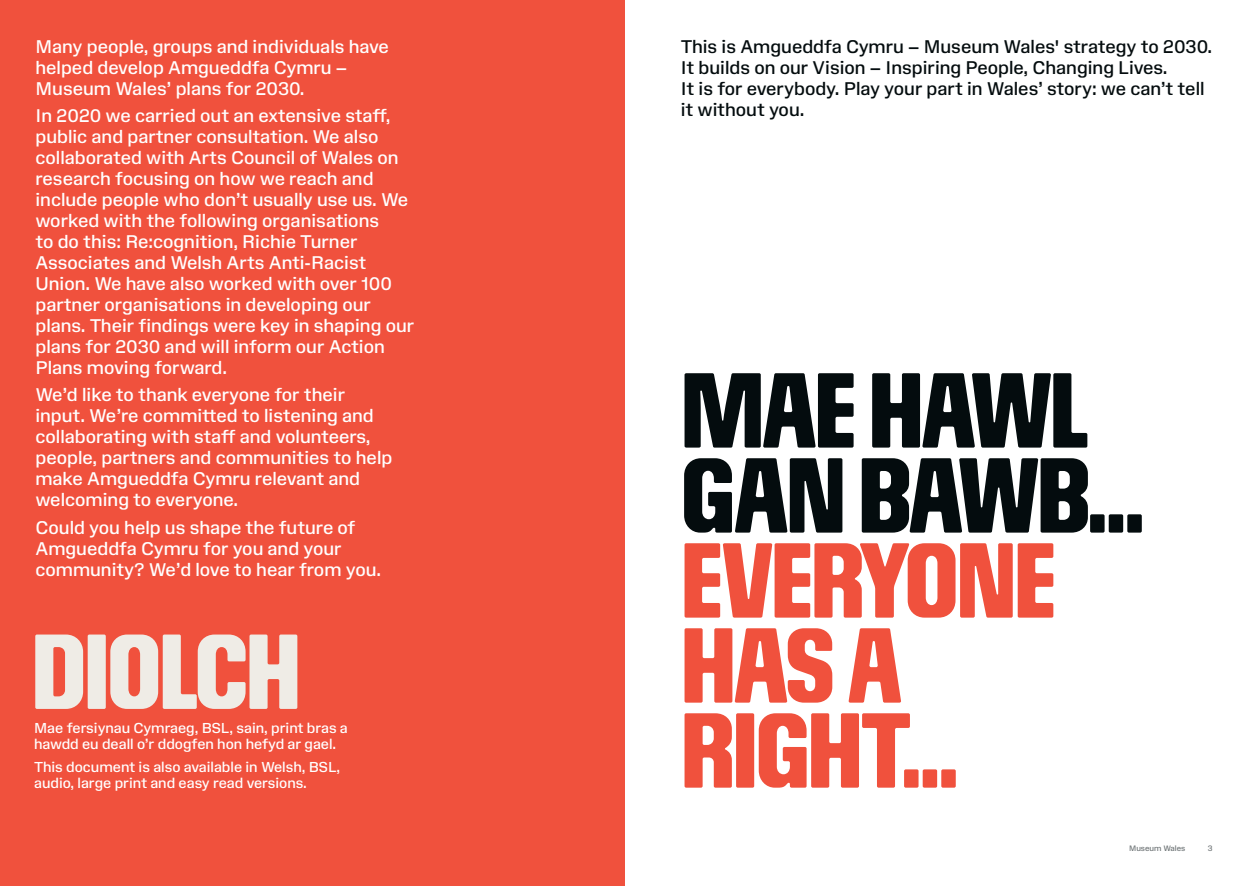
<style>
.page{position:relative;width:1248px;height:886px;background:#fff}
.page>*{position:absolute;margin:0;border:0;box-sizing:border-box;transform-origin:0 0}
.t1{font:106.25px/85px "Amgueddfa Headline Cymru";letter-spacing:-.025em;color:#f0513d}
.t2{font:106.25px/85px "Amgueddfa Headline Wales";letter-spacing:-.035em;color:#040c0e}
.t3{font:106.25px "Amgueddfa Headline Wales";letter-spacing:-.025em;color:#efece6}
.t4{font:17.5px/21px "Amgueddfa Body";color:#fff}
.t5{font:17.5px/21px "Amgueddfa Body";color:#040c0e}
.t6{font:13.75px/16.2px "Amgueddfa Body";color:#fff}
.t7{font:7.5px "Amgueddfa Body";color:#6d7375}
</style>
<div class="page">
<div style="left:0;top:0;width:624px;height:886px;background:#f0513d"></div>
<p class="t4" style="left:35px;top:36px;width:355px">Many people, groups and individuals have helped develop Amgueddfa Cymru –<br>Museum Wales’ plans for 2030.</p>
<p class="t4" style="left:35px;top:105px;width:380px">In 2020 we carried out an extensive staff, public and partner consultation. We also collaborated with Arts Council of Wales on research focusing on how we reach and include people who don’t usually use us. We worked with the following organisations<br>to do this: Re:cognition, Richie Turner Associates and Welsh Arts Anti-Racist Union. We have also worked with over 100 partner organisations in developing our plans. Their findings were key in shaping our plans for 2030 and will inform our Action Plans moving forward.</p>
<p class="t4" style="left:35px;top:385px;width:358px">We’d like to thank everyone for their input. We’re committed to listening and collaborating with staff and volunteers, people, partners and communities to help make Amgueddfa Cymru relevant and welcoming to everyone.</p>
<p class="t4" style="left:35px;top:517px;width:347px">Could you help us shape the future of<br>Amgueddfa Cymru for you and your community? We’d love to hear from you.</p>
<h1 class="t3" style="left:31px;top:618px;width:271px">DIOLCH</h1>
<p class="t6" style="left:34px;top:720px;width:315px">Mae fersiynau Cymraeg, BSL, sain, print bras a hawdd eu deall o’r ddogfen hon hefyd ar gael.</p>
<p class="t6" style="left:34px;top:759px;width:307px">This document is also available in Welsh, BSL, audio, large print and easy read versions.</p>
<p class="t5" style="left:680px;top:36px;width:533px">This is Amgueddfa Cymru – Museum Wales' strategy to 2030.<br>It builds on our Vision – Inspiring People, Changing Lives.<br>It is for everybody. Play your part in Wales’ story: we can’t tell it without you.</p>
<h1 class="t2" style="left:680px;top:370px;width:466px">MAE HAWL<br>GAN BAWB...</h1>
<h1 class="t1" style="left:680px;top:540px;width:377px">EVERYONE<br>HAS A<br>RIGHT...</h1>
<p class="t7" style="left:1128px;top:843px;width:58px">Museum Wales</p>
<p class="t7" style="left:1207px;top:843px;width:6px">3</p>
</div>
